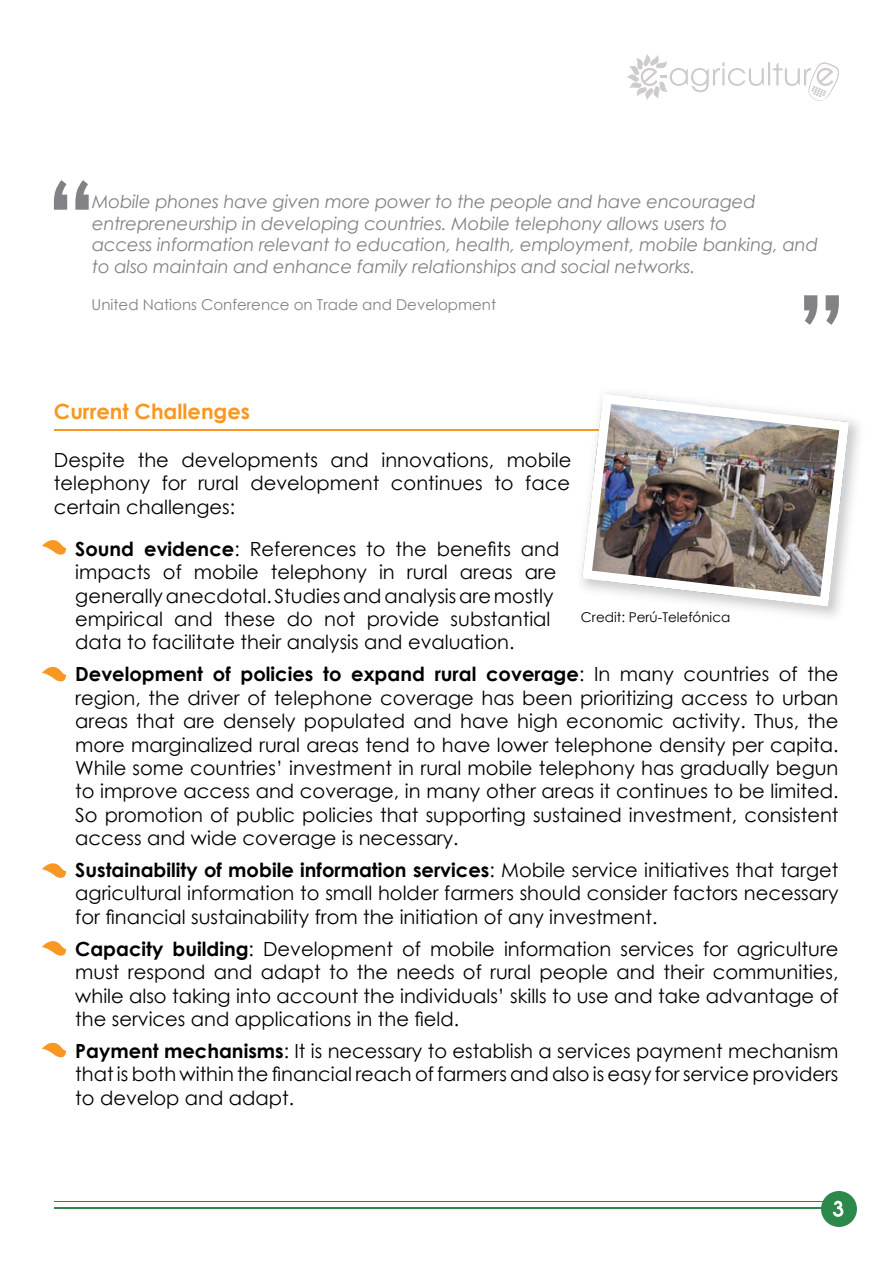
<style>
.page{position:relative;width:893px;height:1263px;background:#fff}
.page>*{position:absolute;margin:0;border:0;box-sizing:border-box;transform-origin:0 0}
.t1{font:700 21px "Century Gothic";color:#f89721}
.t2{font:19.5px/23.4px "Century Gothic";color:#000;text-align:justify}
.t3{font:italic 18px/21.6px "Century Gothic";letter-spacing:-.01em;color:#808285}
.t4{font:15px "Century Gothic";color:#808285}
.t5{font:13.5px "Century Gothic";color:#000}
.s1{font-weight:700}
</style>
<div class="page">
<hr style="left:54px;top:1201px;width:785px;height:1px;background:#2d894b">
<hr style="left:54px;top:1207px;width:785px;height:2px;background:#2d894b">
<div style="left:821px;top:1191px;width:36px;height:36px;background:#2d894b;border-radius:50%"></div>
<svg style="left:833px;top:1201px;width:10px;height:16px"></svg>
<img style="left:574px;top:393px;width:285px;height:224px">
<img style="left:582px;top:394px;width:267px;height:213px">
<hr style="left:54px;top:430px;width:544px;height:1px;background:#f89721">
<svg style="left:42px;top:540px;width:24px;height:15px"></svg>
<svg style="left:42px;top:666px;width:24px;height:16px"></svg>
<svg style="left:42px;top:863px;width:24px;height:15px"></svg>
<svg style="left:42px;top:941px;width:24px;height:15px"></svg>
<svg style="left:42px;top:1042px;width:24px;height:16px"></svg>
<svg style="left:54px;top:180px;width:35px;height:30px"></svg>
<svg style="left:804px;top:295px;width:35px;height:30px"></svg>
<svg style="left:627px;top:54px;width:212px;height:47px"></svg>
<p class="t3" style="left:92px;top:191px;width:727px">Mobile phones have given more power to the people and have encouraged entrepreneurship in developing countries. Mobile telephony allows users to<br>access information relevant to education, health, employment, mobile banking, and to also maintain and enhance family relationships and social networks.</p>
<p class="t4" style="left:92px;top:294px;width:406px">United Nations Conference on Trade and Development</p>
<p class="t1" style="left:54px;top:395px;width:198px">Current Challenges</p>
<p class="t2" style="left:54px;top:448px;width:519px">Despite the developments and innovations, mobile telephony for rural development continues to face certain challenges:</p>
<p class="t2" style="left:75px;top:537px;width:486px;text-align:left"><span class="s1">Sound evidence</span>: References to the benefits and impacts of mobile telephony in rural areas are generally anecdotal. Studies and analysis are mostly empirical and these do not provide substantial data to facilitate their analysis and evaluation.</p>
<p class="t2" style="left:75px;top:662px;width:765px"><span class="s1">Development of policies to expand rural coverage</span>: In many countries of the region, the driver of telephone coverage has been prioritizing access to urban areas that are densely populated and have high economic activity. Thus, the more marginalized rural areas tend to have lower telephone density per capita.<br>While some countries’ investment in rural mobile telephony has gradually begun to improve access and coverage, in many other areas it continues to be limited.<br>So promotion of public policies that supporting sustained investment, consistent access and wide coverage is necessary.</p>
<p class="t2" style="left:75px;top:858px;width:765px"><span class="s1">Sustainability of mobile information services</span>: Mobile service initiatives that target agricultural information to small holder farmers should consider factors necessary for financial sustainability from the initiation of any investment.</p>
<p class="t2" style="left:75px;top:937px;width:765px"><span class="s1">Capacity building</span>: Development of mobile information services for agriculture must respond and adapt to the needs of rural people and their communities, while also taking into account the individuals’ skills to use and take advantage of the services and applications in the field.</p>
<p class="t2" style="left:75px;top:1039px;width:765px"><span class="s1">Payment mechanisms</span>: It is necessary to establish a services payment mechanism that is both within the financial reach of farmers and also is easy for service providers to develop and adapt.</p>
<p class="t5" style="left:581px;top:608px;width:151px">Credit: Perú-Telefónica</p>
</div>
